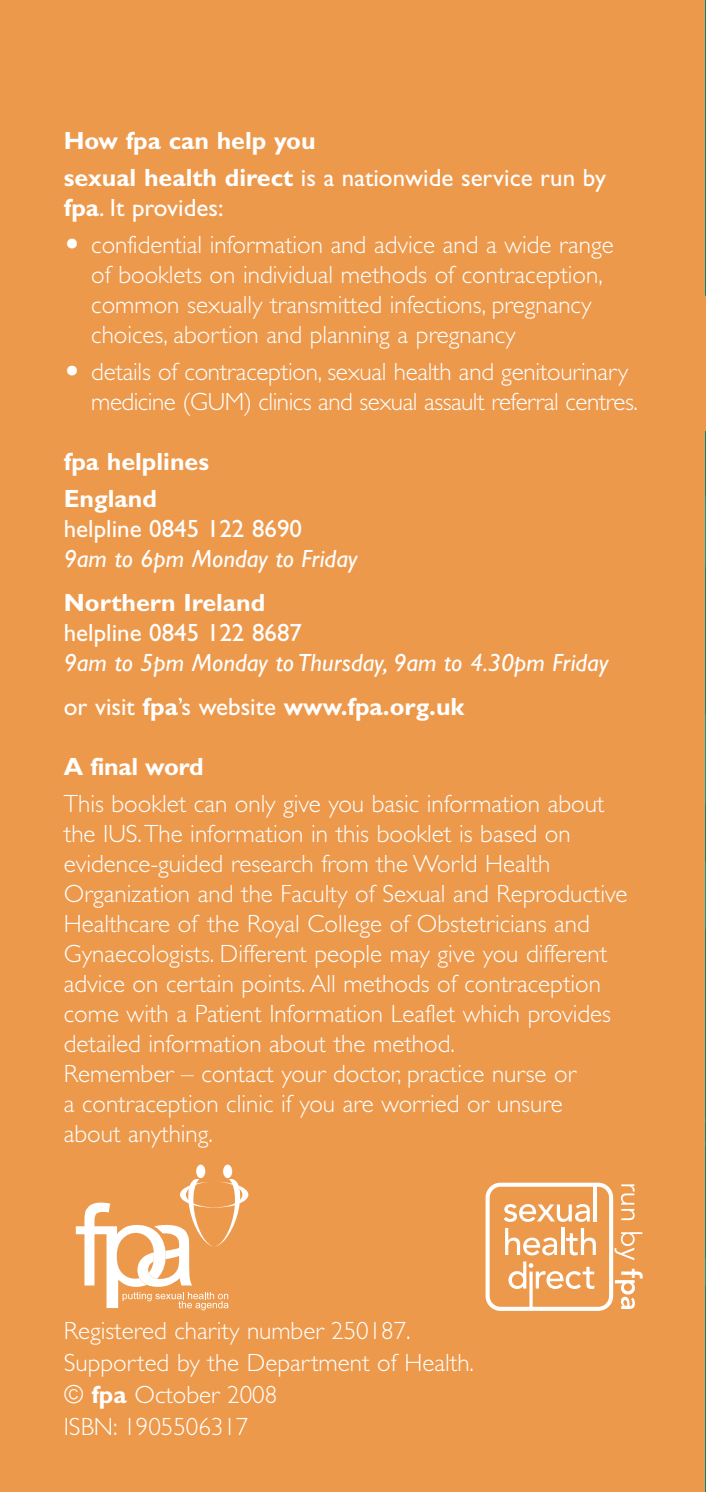
<style>
.page{position:relative;width:706px;height:1492px;background:#fff}
.page>*{position:absolute;margin:0;border:0;box-sizing:border-box;transform-origin:0 0}
.t1{font:300 25px/30px "Gill Sans";color:#fff}
.t2{font:700 25px/37px "Gill Sans";color:#fff}
.t3{font:italic 25px/44.2px "Gill Sans";color:#fff}
.t4{font:25px "Gill Sans";color:#fff}
.s1{font-weight:400}
.s2{font-weight:700}
.s3{font-style:normal}
.s4{font-weight:700;font-style:normal}
</style>
<div class="page">
<hr style="left:702px;top:0;width:4px;height:1492px;background:#008572">
<div style="left:0;top:0;width:705px;height:1492px;background:#ed994c"></div>
<div style="left:486px;top:1183px;width:127px;height:128px;border:4px solid #fff;border-radius:13px"></div>
<svg style="left:504px;top:1204px;width:86px;height:18px"></svg>
<hr style="left:594px;top:1185px;width:3px;height:36px;background:#fff">
<svg style="left:505px;top:1228px;width:52px;height:27px"></svg>
<hr style="left:561px;top:1228px;width:3px;height:27px;background:#fff">
<svg style="left:566px;top:1228px;width:30px;height:27px"></svg>
<svg style="left:529px;top:1289px;width:4px;height:20px"></svg>
<svg style="left:509px;top:1261px;width:85px;height:28px"></svg>
<svg style="left:621px;top:1184px;width:14px;height:36px"></svg>
<svg style="left:615px;top:1232px;width:27px;height:28px"></svg>
<svg style="left:615px;top:1269px;width:28px;height:40px"></svg>
<div style="left:223px;top:1165px;width:9px;height:13px;background:#fff;border-radius:50%"></div>
<div style="left:196px;top:1165px;width:9px;height:13px;background:#fff;border-radius:50%"></div>
<svg style="left:76px;top:1179px;width:172px;height:131px"></svg>
<p class="t2" style="left:64px;top:125px;width:544px">How fpa can help you<br>sexual health direct <span class="s1">is a nationwide service run by</span></p>
<p class="t1" style="left:91px;top:192px;width:524px;line-height:37px;text-indent:-27px"><span class="s2">fpa</span><span class="s1">. It provides:<br></span>confidential information and advice and a wide range</p>
<p class="t1" style="left:91px;top:263px;width:513px">of booklets on individual methods of contraception, common sexually transmitted infections, pregnancy choices, abortion and planning a pregnancy</p>
<p class="t1" style="left:91px;top:360px;width:548px">details of contraception, sexual health and genitourinary medicine (GUM) clinics and sexual assault referral centres.</p>
<p class="t2" style="left:64px;top:446px;width:147px">fpa helplines<br>England</p>
<p class="t4" style="left:64px;top:520px;width:240px">helpline 0845 122 8690</p>
<p class="t3" style="left:64px;top:539px;width:295px">9am to 6pm Monday to Friday</p>
<p class="t2" style="left:64px;top:587px;width:203px">Northern Ireland</p>
<p class="t4" style="left:64px;top:624px;width:240px">helpline 0845 122 8687</p>
<p class="t3" style="left:64px;top:643px;width:546px">9am to 5pm Monday to Thursday, 9am to 4.30pm Friday <span class="s3">or visit</span> <span class="s4">fpa</span><span class="s3">’s website</span> <span class="s4">www.fpa.org.uk</span></p>
<p class="t2" style="left:64px;top:751px;width:141px">A final word</p>
<p class="t1" style="left:64px;top:791px;width:565px">This booklet can only give you basic information about the IUS. The information in this booklet is based on evidence-guided research from the World Health Organization and the Faculty of Sexual and Reproductive Healthcare of the Royal College of Obstetricians and Gynaecologists. Different people may give you different advice on certain points. All methods of contraception come with a Patient Information Leaflet which provides detailed information about the method.<br>Remember – contact your doctor, practice nurse or<br>a contraception clinic if you are worried or unsure<br>about anything.</p>
<p class="t1" style="left:64px;top:1317px;width:412px;line-height:32px">Registered charity number 250187.<br>Supported by the Department of Health. © <span class="s2">fpa</span> October 2008<br>ISBN: 1905506317</p>
</div>
